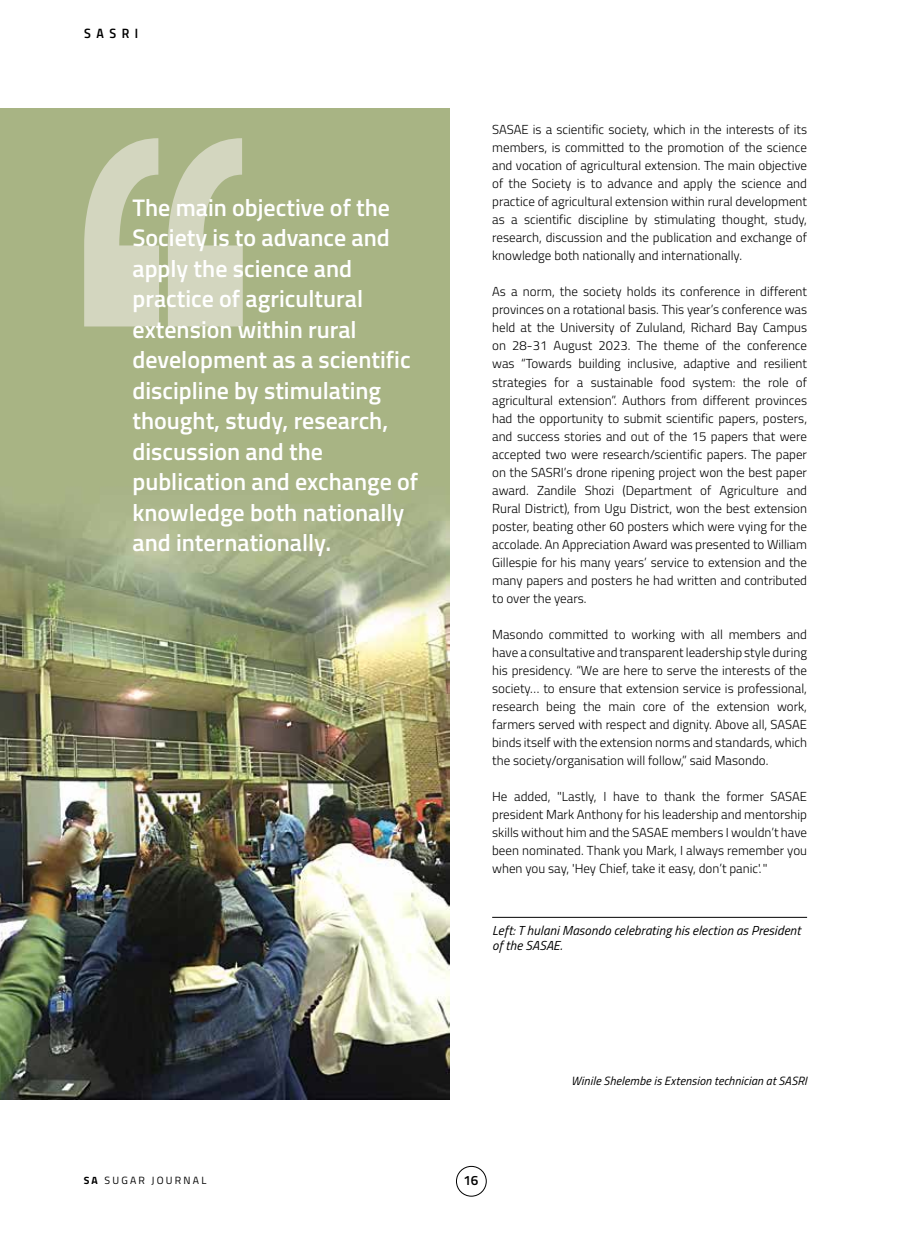
<style>
.page{position:relative;width:903px;height:1236px;background:#fff}
.page>*{position:absolute;margin:0;border:0;box-sizing:border-box;transform-origin:0 0}
.t1{font:600 24px/30.5px "Titillium";color:#fff}
.t2{font:13.5px "Titillium Semibold Upright";letter-spacing:.405em;color:#000}
.t3{font:600 13.5px "Titillium";color:#000}
.t4{font:300 13.05px/18px "Titillium";color:#000;text-align:justify}
.t5{font:italic 13.05px/15.5px "Titillium";letter-spacing:.01em;color:#000}
.t6{font:italic 12px "Titillium";letter-spacing:.01em;color:#000}
.t7{font:10.5px "Titillium";letter-spacing:.21em;color:#000}
.s1{font-weight:700}
</style>
<div class="page">
<img style="left:0;top:108px;width:450px;height:991px">
<hr style="left:492px;top:916px;width:314px;height:1px;background:#000">
<svg style="left:84px;top:138px;width:75px;height:188px"></svg>
<svg style="left:168px;top:138px;width:75px;height:188px"></svg>
<div style="left:456px;top:1165px;width:30px;height:30px;border:1px solid #000;border-radius:50%"></div>
<p class="t2" style="left:84px;top:23px;width:55px">SASRI</p>
<p class="t1" style="left:132px;top:191px;width:287px">The main objective of the<br>Society is to advance and apply the science and practice of agricultural extension within rural development as a scientific discipline by stimulating thought, study, research, discussion and the publication and exchange of knowledge both nationally and internationally.</p>
<p class="t4" style="left:492px;top:120px;width:316px">SASAE is a scientific society, which in the interests of its members, is committed to the promotion of the science and vocation of agricultural extension. The main objective of the Society is to advance and apply the science and practice of agricultural extension within rural development as a scientific discipline by stimulating thought, study, research, discussion and the publication and exchange of knowledge both nationally and internationally.</p>
<p class="t4" style="left:492px;top:282px;width:316px">As a norm, the society holds its conference in different provinces on a rotational basis. This year’s conference was held at the University of Zululand, Richard Bay Campus on 28-31 August 2023. The theme of the conference was “Towards building inclusive, adaptive and resilient strategies for a sustainable food system: the role of agricultural extension”. Authors from different provinces had the opportunity to submit scientific papers, posters, and success stories and out of the 15 papers that were accepted two were research/scientific papers. The paper on the SASRI’s drone ripening project won the best paper award. Zandile Shozi (Department of Agriculture and Rural District), from Ugu District, won the best extension poster, beating other 60 posters which were vying for the accolade. An Appreciation Award was presented to William Gillespie for his many years’ service to extension and the many papers and posters he had written and contributed to over the years.</p>
<p class="t4" style="left:492px;top:624px;width:316px">Masondo committed to working with all members and have a consultative and transparent leadership style during his presidency. “We are here to serve the interests of the society… to ensure that extension service is professional, research being the main core of the extension work, farmers served with respect and dignity. Above all, SASAE binds itself with the extension norms and standards, which the society/organisation will follow,” said Masondo.</p>
<p class="t4" style="left:492px;top:786px;width:316px">He added, "Lastly, I have to thank the former SASAE president Mark Anthony for his leadership and mentorship skills without him and the SASAE members I wouldn’t have been nominated. Thank you Mark, I always remember you when you say, 'Hey Chief, take it easy, don’t panic'."</p>
<p class="t5" style="left:492px;top:921px;width:310px">Left: T hulani Masondo celebrating his election as President of the SASAE.</p>
<p class="t7" style="left:84px;top:1172px;width:124px"><span class="s1">SA</span> SUGAR JOURNAL</p>
<p class="t3" style="left:463px;top:1170px;width:17px">16</p>
<p class="t6" style="left:571px;top:1071px;width:237px">Winile Shelembe is Extension technician at SASRI</p>
</div>
